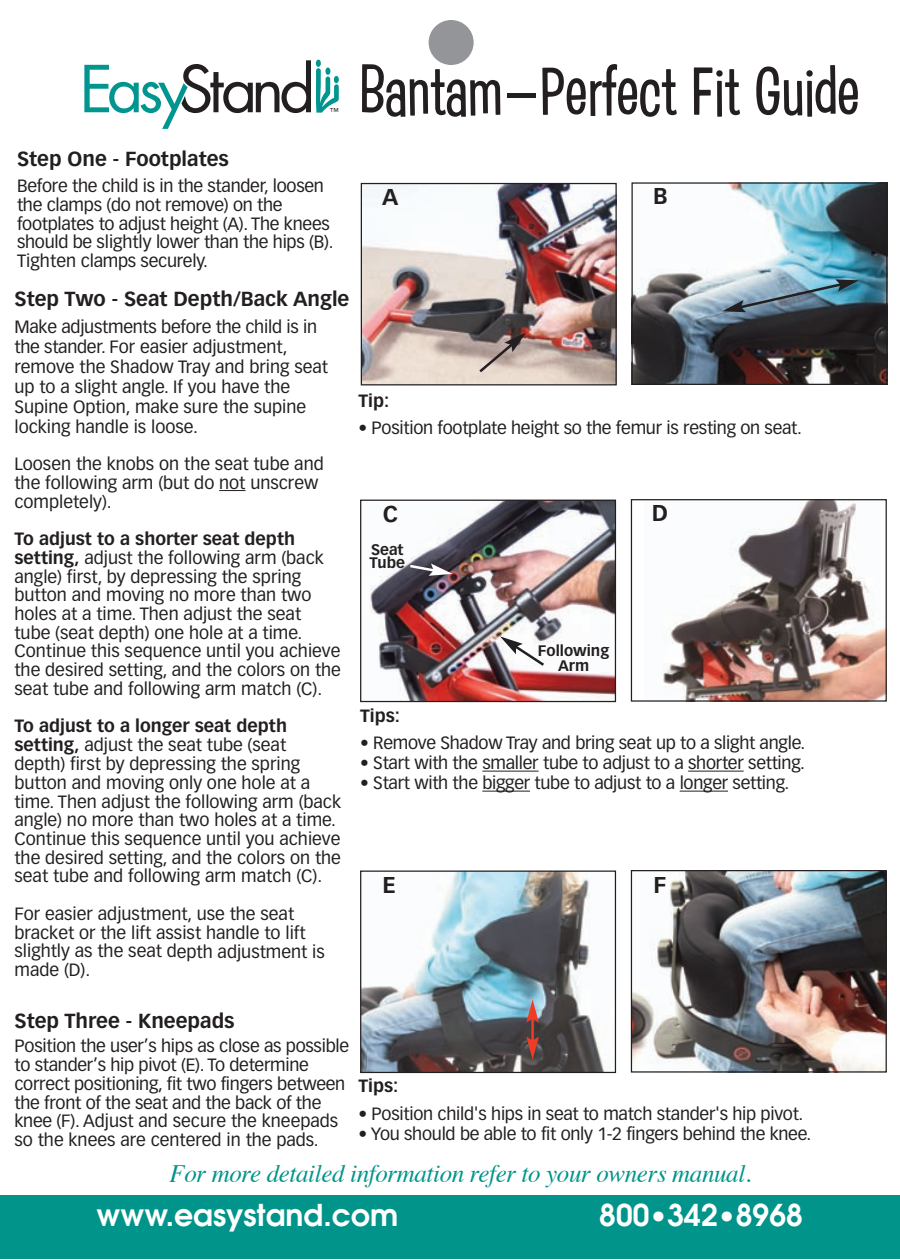
<style>
.page{position:relative;width:900px;height:1260px;background:#fff}
.page>*{position:absolute;margin:0;border:0;box-sizing:border-box;transform-origin:0 0}
.t1{font:65px "Hooligan JF";color:#231f20}
.t2{font:600 30px "Avant Garde";color:#fff}
.t3{font:italic 25px "Times";letter-spacing:-.015em;color:#00948b}
.t4{font:700 22.5px "Vectora LH";color:#231f20}
.t5{font:700 20px "Vectora LH";color:#231f20}
.t6{font:17.5px/18.8px "Vectora LH";color:#231f20}
.t7{font:700 17.5px "Vectora LH";color:#231f20}
.t8{font:700 15px/12.5px "Vectora LH";color:#231f20}
.t9{font:9.25px "Futura";color:#231f20}
.s1{font-family:"Lucida Grande"}
.s2{font-weight:700}
</style>
<div class="page">
<svg style="left:219px;top:490px;width:27px;height:1px"></svg>
<svg style="left:84px;top:60px;width:255px;height:69px"></svg>
<img style="left:363px;top:185px;width:252px;height:198px">
<div style="left:361px;top:183px;width:256px;height:202px;border:1px solid #231f20"></div>
<img style="left:633px;top:184px;width:253px;height:199px">
<div style="left:631px;top:182px;width:257px;height:203px;border:1px solid #231f20"></div>
<img style="left:370px;top:502px;width:244px;height:198px">
<div style="left:360px;top:500px;width:256px;height:202px;border:1px solid #231f20"></div>
<img style="left:663px;top:501px;width:222px;height:199px">
<div style="left:631px;top:499px;width:256px;height:203px;border:1px solid #231f20"></div>
<img style="left:362px;top:873px;width:244px;height:198px">
<div style="left:360px;top:871px;width:256px;height:202px;border:1px solid #231f20"></div>
<img style="left:633px;top:872px;width:252px;height:199px">
<div style="left:631px;top:870px;width:256px;height:203px;border:1px solid #231f20"></div>
<svg style="left:722px;top:279px;width:137px;height:33px"></svg>
<svg style="left:407px;top:563px;width:46px;height:13px"></svg>
<svg style="left:500px;top:636px;width:47px;height:32px"></svg>
<svg style="left:477px;top:332px;width:49px;height:43px"></svg>
<hr style="left:531px;top:1018px;width:3px;height:23px;background:#ef3c25">
<svg style="left:526px;top:1000px;width:13px;height:23px"></svg>
<svg style="left:526px;top:1037px;width:13px;height:23px"></svg>
<hr style="left:482px;top:771px;width:57px;height:1px;background:#231f20">
<hr style="left:688px;top:771px;width:56px;height:1px;background:#231f20">
<hr style="left:482px;top:791px;width:48px;height:1px;background:#231f20">
<hr style="left:680px;top:791px;width:48px;height:1px;background:#231f20">
<div style="left:429px;top:20px;width:45px;height:45px;background:#939598;border-radius:50%"></div>
<div style="left:0;top:1195px;width:899px;height:64px;background:#00948b"></div>
<p class="t9" style="left:330px;top:108px;width:10px">™</p>
<h1 class="t1" style="left:359px;top:46px;width:502px">Bantam<span class="s1">-</span>Perfect Fit Guide</h1>
<p class="t5" style="left:17px;top:150px;width:214px">Step One - Footplates</p>
<p class="t6" style="left:17px;top:178px;width:318px">Before the child is in the stander, loosen the clamps (do not remove) on the footplates to adjust height (A). The knees should be slightly lower than the hips (B).<br>Tighten clamps securely.</p>
<p class="t5" style="left:15px;top:291px;width:336px">Step Two - Seat Depth/Back Angle</p>
<p class="t6" style="left:14px;top:317px;width:315px;line-height:20px">Make adjustments before the child is in the stander. For easier adjustment, remove the Shadow Tray and bring seat up to a slight angle. If you have the Supine Option, make sure the supine locking handle is loose.</p>
<p class="t6" style="left:14px;top:456px;width:311px">Loosen the knobs on the seat tube and the following arm (but do not unscrew completely).</p>
<p class="t6" style="left:15px;top:531px;width:328px"><span class="s2">To adjust to a shorter seat depth setting,</span> adjust the following arm (back angle) first, by depressing the spring button and moving no more than two holes at a time. Then adjust the seat tube (seat depth) one hole at a time.<br>Continue this sequence until you achieve the desired setting, and the colors on the seat tube and following arm match (C).</p>
<p class="t6" style="left:15px;top:718px;width:328px"><span class="s2">To adjust to a longer seat depth setting,</span> adjust the seat tube (seat depth) first by depressing the spring button and moving only one hole at a time. Then adjust the following arm (back angle) no more than two holes at a time.<br>Continue this sequence until you achieve the desired setting, and the colors on the seat tube and following arm match (C).</p>
<p class="t6" style="left:15px;top:905px;width:312px">For easier adjustment, use the seat bracket or the lift assist handle to lift slightly as the seat depth adjustment is made (D).</p>
<p class="t4" style="left:382px;top:187px;width:18px">A</p>
<p class="t4" style="left:653px;top:187px;width:16px">B</p>
<p class="t7" style="left:358px;top:393px;width:32px">Tip:</p>
<p class="t6" style="left:358px;top:420px;width:445px">• Position footplate height so the femur is resting on seat.</p>
<p class="t4" style="left:383px;top:504px;width:17px">C</p>
<p class="t4" style="left:652px;top:504px;width:18px">D</p>
<p class="t8" style="left:370px;top:545px;width:37px">Seat<br>Tube</p>
<p class="t8" style="left:538px;top:644px;width:73px;line-height:15px;text-align:center">Following<br>Arm</p>
<p class="t7" style="left:360px;top:708px;width:41px">Tips:</p>
<p class="t6" style="left:360px;top:735px;width:447px">• Remove Shadow Tray and bring seat up to a slight angle.</p>
<p class="t6" style="left:360px;top:755px;width:446px">• Start with the smaller tube to adjust to a shorter setting.</p>
<p class="t6" style="left:360px;top:775px;width:431px">• Start with the bigger tube to adjust to a longer setting.</p>
<p class="t4" style="left:382px;top:875px;width:15px">E</p>
<p class="t4" style="left:653px;top:875px;width:14px">F</p>
<p class="t5" style="left:15px;top:1013px;width:222px">Step Three - Kneepads</p>
<p class="t6" style="left:15px;top:1038px;width:336px">Position the user’s hips as close as possible to stander’s hip pivot (E). To determine correct positioning, fit two fingers between the front of the seat and the back of the knee (F). Adjust and secure the kneepads so the knees are centered in the pads.</p>
<p class="t7" style="left:358px;top:1078px;width:41px">Tips:</p>
<p class="t6" style="left:358px;top:1105px;width:446px">• Position child's hips in seat to match stander's hip pivot.</p>
<p class="t6" style="left:358px;top:1125px;width:454px">• You should be able to fit only 1-2 fingers behind the knee.</p>
<h3 class="t3" style="left:170px;top:1163px;width:583px">For more detailed information refer to your owners manual.</h3>
<h2 class="t2" style="left:96px;top:1198px;width:303px">www.easystand.com</h2>
<h2 class="t2" style="left:599px;top:1198px;width:205px">800•342•8968</h2>
</div>
